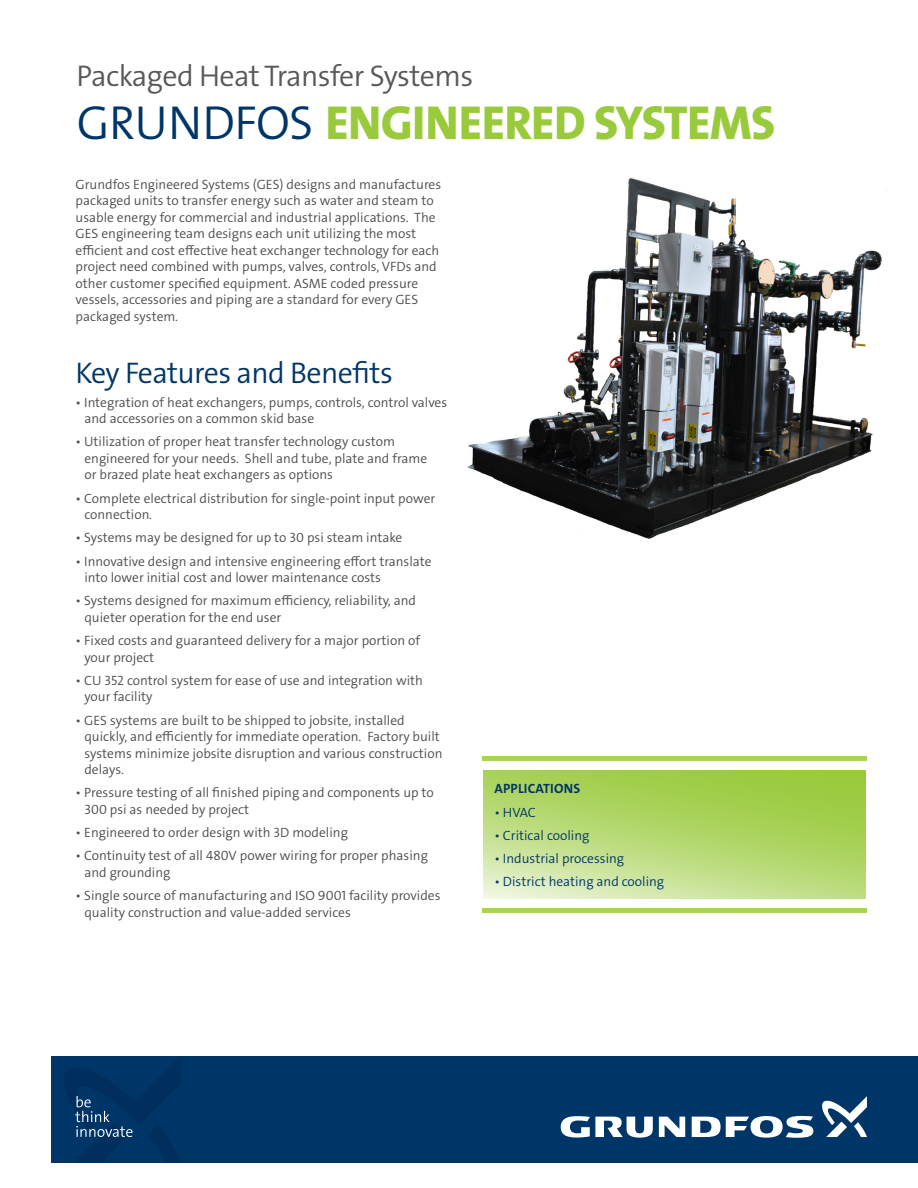
<style>
.page{position:relative;width:918px;height:1188px;background:#fff}
.page>*{position:absolute;margin:0;border:0;box-sizing:border-box;transform-origin:0 0}
.t1{font:48px "Grundfos The Sans V2 OT 8 XB";letter-spacing:-.015em;color:#99ca3b}
.t2{font:30px "Grundfos The Sans V2 OT 4 SL";letter-spacing:-.02em;color:#57585a}
.t3{font:30px "Grundfos The Sans V2 OT 4 SL";letter-spacing:-.02em;color:#003667}
.t4{font:13.5px/16.5px "Grundfos The Sans V2 OT 4 SL";color:#4b4c4d}
.t5{font:13.5px "Grundfos The Sans V2 OT 4 SL";color:#003667}
.t6{font:13.5px "Grundfos The Sans V2 OT 7 B";letter-spacing:.015em;color:#003667}
.s1{font-family:"Grundfos The Sans V2 OT 4 SL";color:#003667}
</style>
<div class="page">
<img style="left:467px;top:177px;width:415px;height:362px">
<svg style="left:484px;top:770px;width:382px;height:129px;background:#b5d872"></svg>
<div style="left:483px;top:756px;width:384px;height:5px;background:#a8d258"></div>
<div style="left:483px;top:908px;width:384px;height:5px;background:#a8d258"></div>
<div style="left:51px;top:1056px;width:867px;height:106px;background:#003667"></div>
<svg style="left:659px;top:1117px;width:26px;height:20px"></svg>
<svg style="left:561px;top:1116px;width:92px;height:22px"></svg>
<svg style="left:692px;top:1116px;width:121px;height:22px"></svg>
<svg style="left:822px;top:1096px;width:45px;height:41px"></svg>
<svg style="left:75px;top:1096px;width:58px;height:41px"></svg>
<p class="t2" style="left:77px;top:57px;width:398px">Packaged Heat Transfer Systems</p>
<p class="t1" style="left:77px;top:92px;width:700px"><span class="s1">GRUNDFOS</span> ENGINEERED SYSTEMS</p>
<p class="t4" style="left:76px;top:176px;width:367px">Grundfos Engineered Systems (GES) designs and manufactures packaged units to transfer energy such as water and steam to usable energy for commercial and industrial applications. The GES engineering team designs each unit utilizing the most efficient and cost effective heat exchanger technology for each project need combined with pumps, valves, controls, VFDs and other customer specified equipment. ASME coded pressure vessels, accessories and piping are a standard for every GES packaged system.</p>
<p class="t3" style="left:76px;top:354px;width:319px">Key Features and Benefits</p>
<p class="t4" style="left:84px;top:394px;width:364px;text-indent:-9px">• Integration of heat exchangers, pumps, controls, control valves and accessories on a common skid base</p>
<p class="t4" style="left:84px;top:434px;width:344px;text-indent:-9px">• Utilization of proper heat transfer technology custom engineered for your needs. Shell and tube, plate and frame or brazed plate heat exchangers as options</p>
<p class="t4" style="left:84px;top:490px;width:352px;text-indent:-9px">• Complete electrical distribution for single-point input power connection.</p>
<p class="t4" style="left:76px;top:530px;width:328px">• Systems may be designed for up to 30 psi steam intake</p>
<p class="t4" style="left:84px;top:553px;width:349px;text-indent:-9px">• Innovative design and intensive engineering effort translate into lower initial cost and lower maintenance costs</p>
<p class="t4" style="left:84px;top:593px;width:333px;text-indent:-9px">• Systems designed for maximum efficiency, reliability, and quieter operation for the end user</p>
<p class="t4" style="left:84px;top:632px;width:337px;text-indent:-9px">• Fixed costs and guaranteed delivery for a major portion of your project</p>
<p class="t4" style="left:84px;top:672px;width:340px;text-indent:-9px">• CU 352 control system for ease of use and integration with your facility</p>
<p class="t4" style="left:84px;top:712px;width:360px;text-indent:-9px">• GES systems are built to be shipped to jobsite, installed quickly, and efficiently for immediate operation. Factory built systems minimize jobsite disruption and various construction delays.</p>
<p class="t4" style="left:84px;top:785px;width:351px;text-indent:-9px">• Pressure testing of all finished piping and components up to<br>300 psi as needed by project</p>
<p class="t4" style="left:76px;top:824px;width:274px">• Engineered to order design with 3D modeling</p>
<p class="t4" style="left:84px;top:848px;width:345px;text-indent:-9px">• Continuity test of all 480V power wiring for proper phasing and grounding</p>
<p class="t4" style="left:84px;top:887px;width:358px;text-indent:-9px">• Single source of manufacturing and ISO 9001 facility provides quality construction and value-added services</p>
<p class="t6" style="left:494px;top:780px;width:87px">APPLICATIONS</p>
<p class="t5" style="left:494px;top:803px;width:43px">• HVAC</p>
<p class="t5" style="left:494px;top:827px;width:97px">• Critical cooling</p>
<p class="t5" style="left:494px;top:850px;width:131px">• Industrial processing</p>
<p class="t5" style="left:494px;top:873px;width:171px">• District heating and cooling</p>
</div>
